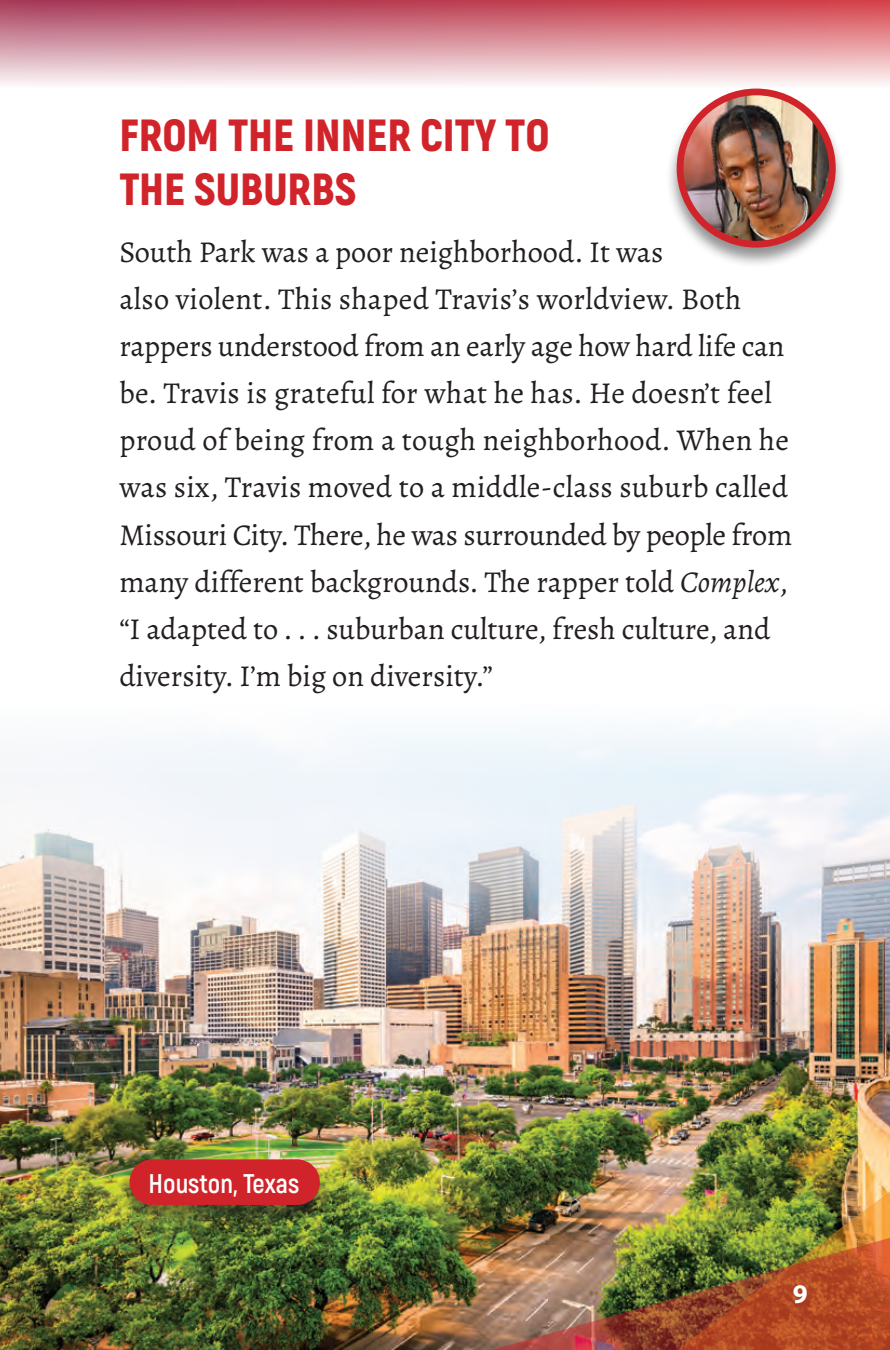
<style>
.page{position:relative;width:890px;height:1350px;background:#fff}
.page>*{position:absolute;margin:0;border:0;box-sizing:border-box;transform-origin:0 0}
.subhead_2{font:900 45px/54px "Akrobat";color:#d1232a}
.body_main_black{font:30.38px/47px "Alegreya";color:#231f20}
.t1{font:700 27px "Akrobat";color:#fff}
.t2{font:700 27px "Myriad Pro";color:#fff}
.s1{font-style:italic}
</style>
<div class="page">
<svg style="left:0;top:0;width:890px;height:85px;background:#da97a1"></svg>
<img style="left:0;top:730px;width:890px;height:620px">
<img style="left:443px;top:1232px;width:216px;height:118px">
<div style="left:666px;top:88px;width:181px;height:181px;background:#231f20;opacity:.5"></div>
<img style="left:680px;top:92px;width:152px;height:152px;border-radius:76px">
<div style="left:677px;top:89px;width:159px;height:159px;border:7px solid #d1232a;border-radius:50%"></div>
<div style="left:119px;top:1158px;width:212px;height:69px;background:#231f20;opacity:.5"></div>
<div style="left:129px;top:1159px;width:191px;height:46px;background:#d1232a;border-radius:23px"></div>
<svg style="left:887px;top:0;width:3px;height:8px"></svg>
<img style="left:659px;top:1177px;width:231px;height:173px">
<p class="subhead_2" style="left:119px;top:108px;width:432px">FROM THE INNER CITY TO<br>THE SUBURBS</p>
<p class="body_main_black" style="left:119px;top:228px;width:674px">South Park was a poor neighborhood. It was<br>also violent. This shaped Travis’s worldview. Both rappers understood from an early age how hard life can be. Travis is grateful for what he has. He doesn’t feel proud of being from a tough neighborhood. When he was six, Travis moved to a middle-class suburb called Missouri City. There, he was surrounded by people from many different backgrounds. The rapper told <span class="s1">Complex</span>, “I adapted to . . . suburban culture, fresh culture, and diversity. I’m big on diversity.”</p>
<p class="t1" style="left:149px;top:1166px;width:152px">Houston, Texas</p>
<p class="t2" style="left:793px;top:1276px;width:16px">9</p>
</div>
